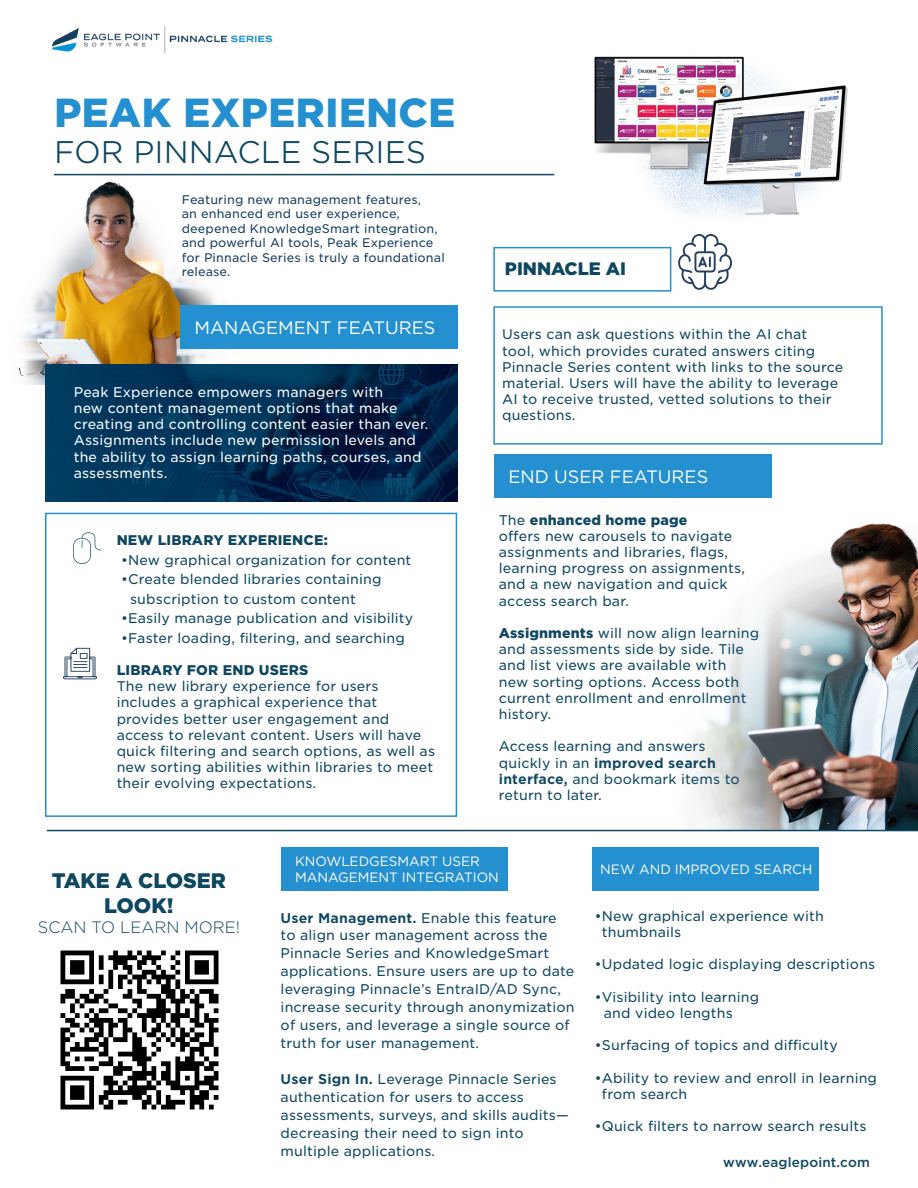
<style>
.page{position:relative;width:918px;height:1188px;background:#fff}
.page>*{position:absolute;margin:0;border:0;box-sizing:border-box;transform-origin:0 0}
.t1{font:900 39px "Gotham S Sm";color:#2490cf}
.t2{font:300 30px "Gotham S Sm";color:#0f4761}
.t3{font:900 21px/25.2px "Gotham";color:#0f4761;text-align:center}
.t4{font:18px "Gotham";color:#fff}
.t5{font:900 18px "Gotham";color:#0f4761}
.t6{font:300 16.5px "Gotham";color:#0f4761}
.t7{font:13.5px/16.2px "Gotham S Sm";letter-spacing:.01em;color:#0f4761}
.t8{font:13.5px/16.2px "Gotham S Sm";letter-spacing:.01em;color:#fff}
.t9{font:13.5px/16.2px "Gotham";color:#fff}
.t10{font:900 13.5px "Gotham S Sm";letter-spacing:.01em;color:#0f4761}
.t11{font:500 13.5px "Gotham";letter-spacing:.01em;color:#0f4761}
.t12{font:12px/14.4px "Gotham S Sm";letter-spacing:.01em;color:#163d60}
.s1{font-weight:900}
.s2{font-weight:700}
</style>
<div class="page">
<img style="left:599px;top:523px;width:319px;height:307px">
<img style="left:18px;top:181px;width:249px;height:204px">
<img style="left:52px;top:26px;width:221px;height:26px">
<hr style="left:54px;top:174px;width:500px;height:1px;background:#0f4761">
<hr style="left:47px;top:830px;width:871px;height:1px;background:#0f4761">
<svg style="left:73px;top:532px;width:28px;height:32px"></svg>
<img style="left:45px;top:364px;width:412px;height:137px">
<div style="left:493px;top:306px;width:390px;height:139px;border:2px solid #2490cf"></div>
<div style="left:45px;top:513px;width:412px;height:304px;border:2px solid #2490cf"></div>
<div style="left:180px;top:305px;width:277px;height:43px;background:#2490cf"></div>
<div style="left:494px;top:454px;width:277px;height:44px;background:#2490cf"></div>
<div style="left:281px;top:848px;width:226px;height:43px;background:#2490cf"></div>
<div style="left:592px;top:848px;width:227px;height:43px;background:#2490cf"></div>
<div style="left:493px;top:247px;width:178px;height:45px;border:2px solid #2490cf"></div>
<svg style="left:63px;top:648px;width:34px;height:31px"></svg>
<svg style="left:678px;top:234px;width:54px;height:56px"></svg>
<img style="left:60px;top:950px;width:159px;height:160px">
<img style="left:594px;top:56px;width:254px;height:160px">
<p class="t1" style="left:54px;top:85px;width:403px">PEAK EXPERIENCE</p>
<p class="t2" style="left:54px;top:132px;width:374px">FOR PINNACLE SERIES</p>
<p class="t12" style="left:182px;top:192px;width:265px">Featuring new management features,<br>an enhanced end user experience, deepened KnowledgeSmart integration, and powerful AI tools, Peak Experience for Pinnacle Series is truly a foundational release.</p>
<p class="t4" style="left:194px;top:316px;width:242px">MANAGEMENT FEATURES</p>
<p class="t8" style="left:74px;top:384px;width:356px">Peak Experience empowers managers with<br>new content management options that make creating and controlling content easier than ever.<br>Assignments include new permission levels and the ability to assign learning paths, courses, and assessments.</p>
<p class="t10" style="left:117px;top:531px;width:213px">NEW LIBRARY EXPERIENCE:</p>
<p class="t7" style="left:121px;top:551px;width:292px">•New graphical organization for content</p>
<p class="t7" style="left:130px;top:569px;width:253px;line-height:19.5px;text-indent:-9px">•Create blended libraries containing subscription to custom content</p>
<p class="t7" style="left:121px;top:610px;width:294px">•Easily manage publication and visibility</p>
<p class="t7" style="left:121px;top:629px;width:285px">•Faster loading, filtering, and searching</p>
<p class="t10" style="left:117px;top:660px;width:193px">LIBRARY FOR END USERS</p>
<p class="t7" style="left:117px;top:678px;width:320px">The new library experience for users includes a graphical experience that provides better user engagement and access to relevant content. Users will have quick filtering and search options, as well as new sorting abilities within libraries to meet their evolving expectations.</p>
<p class="t5" style="left:505px;top:256px;width:123px">PINNACLE AI</p>
<p class="t7" style="left:502px;top:326px;width:343px">Users can ask questions within the AI chat<br>tool, which provides curated answers citing Pinnacle Series content with links to the source material. Users will have the ability to leverage AI to receive trusted, vetted solutions to their questions.</p>
<p class="t4" style="left:508px;top:465px;width:201px">END USER FEATURES</p>
<p class="t7" style="left:499px;top:511px;width:248px">The <span class="s1">enhanced home page<br></span>offers new carousels to navigate assignments and libraries, flags, learning progress on assignments, and a new navigation and quick access search bar.</p>
<p class="t7" style="left:499px;top:625px;width:262px"><span class="s1">Assignments</span> will now align learning and assessments side by side. Tile and list views are available with new sorting options. Access both current enrollment and enrollment history.</p>
<p class="t7" style="left:499px;top:738px;width:242px">Access learning and answers quickly in an <span class="s2">improved search interface,</span> and bookmark items to return to later.</p>
<p class="t3" style="left:52px;top:868px;width:175px">TAKE A CLOSER<br>LOOK!</p>
<p class="t6" style="left:38px;top:917px;width:204px">SCAN TO LEARN MORE!</p>
<p class="t9" style="left:295px;top:853px;width:205px">KNOWLEDGESMART USER<br>MANAGEMENT INTEGRATION</p>
<p class="t9" style="left:600px;top:861px;width:214px">NEW AND IMPROVED SEARCH</p>
<p class="t7" style="left:281px;top:908px;width:295px;line-height:18px"><span class="s2">User Management.</span> Enable this feature to align user management across the Pinnacle Series and KnowledgeSmart applications. Ensure users are up to date leveraging Pinnacle’s EntraID/AD Sync, increase security through anonymization of users, and leverage a single source of truth for user management.</p>
<p class="t7" style="left:281px;top:1070px;width:290px;line-height:18px"><span class="s2">User Sign In.</span> Leverage Pinnacle Series authentication for users to access assessments, surveys, and skills audits— decreasing their need to sign into multiple applications.</p>
<p class="t7" style="left:602px;top:907px;width:224px;text-indent:-7px">•New graphical experience with thumbnails</p>
<p class="t7" style="left:595px;top:956px;width:282px">•Updated logic displaying descriptions</p>
<p class="t7" style="left:604px;top:988px;width:157px;text-indent:-9px">•Visibility into learning and video lengths</p>
<p class="t7" style="left:595px;top:1037px;width:244px">•Surfacing of topics and difficulty</p>
<p class="t7" style="left:602px;top:1069px;width:277px;text-indent:-7px">•Ability to review and enroll in learning from search</p>
<p class="t7" style="left:595px;top:1118px;width:273px">•Quick filters to narrow search results</p>
<p class="t11" style="left:723px;top:1153px;width:148px">www.eaglepoint.com</p>
</div>
